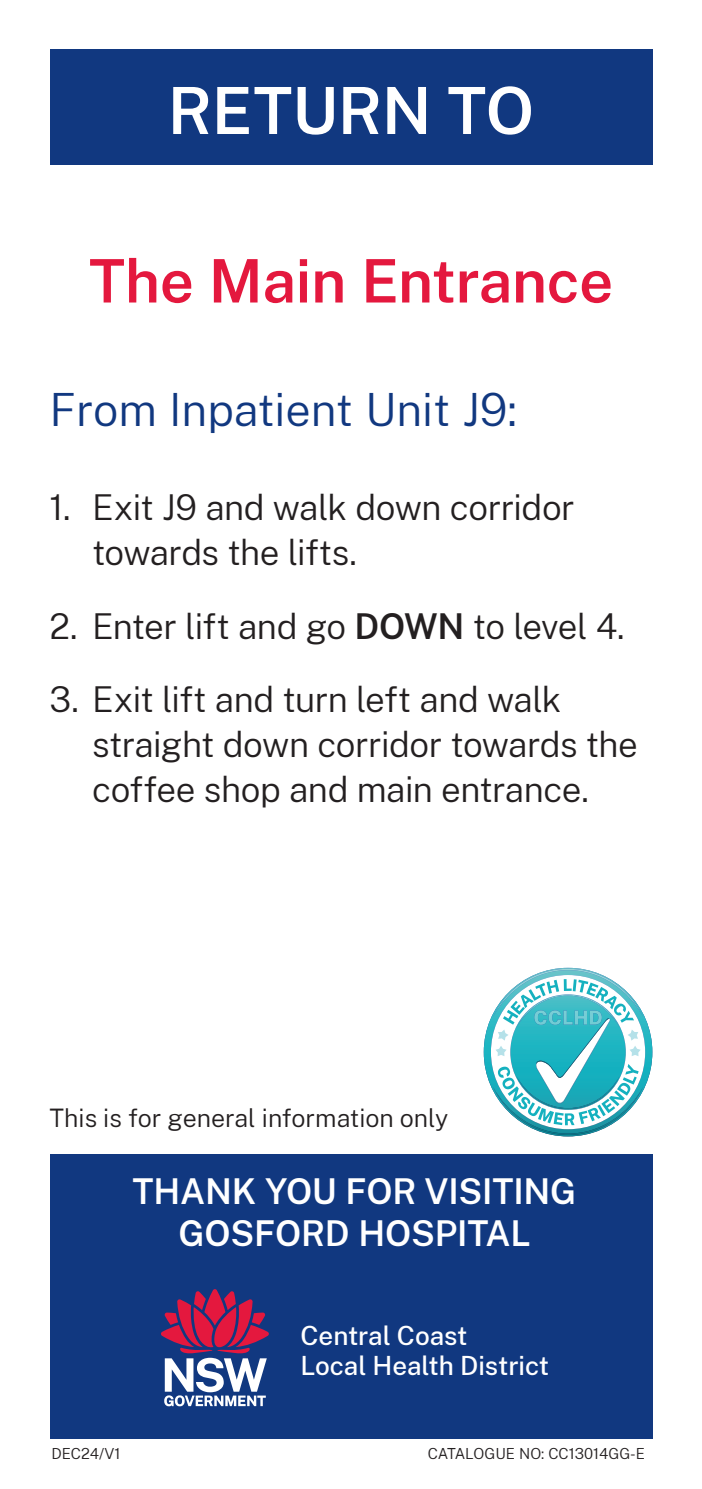
<style>
.page{position:relative;width:702px;height:1489px;background:#fff}
.page>*{position:absolute;margin:0;border:0;box-sizing:border-box;transform-origin:0 0}
.t1{font:600 65px "Public Sans";letter-spacing:-.01em;color:#fff}
.t2{font:600 60px "Public Sans";letter-spacing:-.005em;color:#e4183e}
.t3{font:300 45px "Public Sans";color:#113880}
.t4{font:300 35px/45px "Public Sans";letter-spacing:-.015em;color:#231f20}
.t5{font:600 35px/42px "Public Sans";letter-spacing:-.005em;color:#fff;text-align:center}
.t6{font:500 26px/30px "Public Sans";color:#fff}
.t7{font:300 25px "Public Sans";color:#231f20}
.t8{font:300 15px "Public Sans";color:#231f20}
.s1{font-weight:600}
</style>
<div class="page">
<div style="left:50px;top:50px;width:602px;height:115px;background:#113880"></div>
<div style="left:50px;top:1154px;width:602px;height:285px;background:#113880"></div>
<svg style="left:161px;top:1289px;width:108px;height:117px"></svg>
<svg style="left:483px;top:967px;width:169px;height:169px"></svg>
<h1 class="t1" style="left:167px;top:64px;width:368px">RETURN TO</h1>
<h2 class="t2" style="left:89px;top:237px;width:526px">The Main Entrance</h2>
<p class="t3" style="left:50px;top:378px;width:469px">From Inpatient Unit J9:</p>
<p class="t4" style="left:92px;top:483px;width:484px;text-indent:-43px">1. Exit J9 and walk down corridor towards the lifts.</p>
<p class="t4" style="left:50px;top:602px;width:576px">2. Enter lift and go <span class="s1">DOWN</span> to level 4.</p>
<p class="t4" style="left:92px;top:675px;width:547px;text-indent:-43px">3. Exit lift and turn left and walk straight down corridor towards the coffee shop and main entrance.</p>
<p class="t7" style="left:50px;top:1100px;width:400px">This is for general information only</p>
<p class="t5" style="left:132px;top:1168px;width:445px">THANK YOU FOR VISITING<br>GOSFORD HOSPITAL</p>
<p class="t6" style="left:300px;top:1318px;width:250px">Central Coast<br>Local Health District</p>
<p class="t8" style="left:51px;top:1442px;width:70px">DEC24/V1</p>
<p class="t8" style="left:428px;top:1442px;width:219px">CATALOGUE NO: CC13014GG-E</p>
</div>
